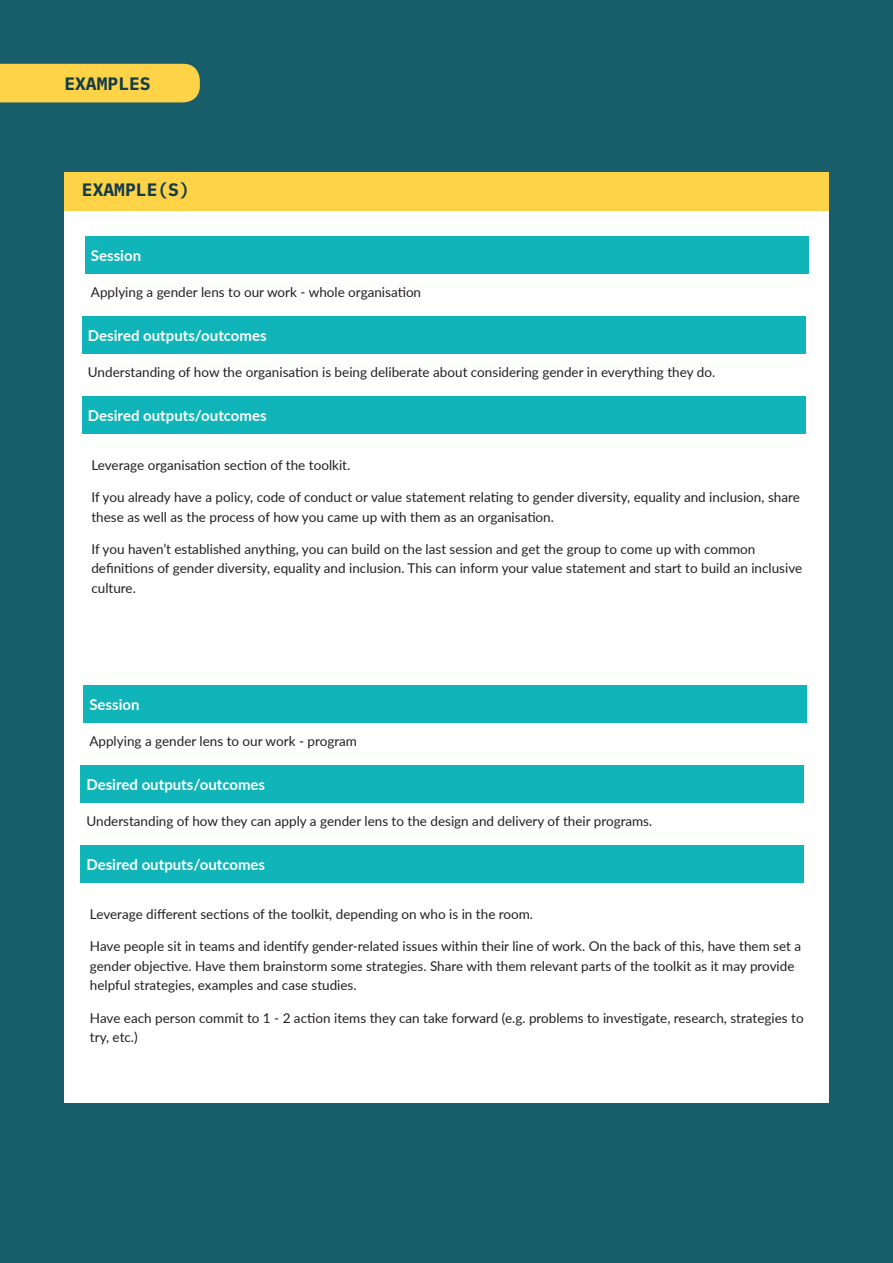
<style>
.page{position:relative;width:893px;height:1263px;background:#175d6a}
.page>*{position:absolute;margin:0;border:0;box-sizing:border-box;transform-origin:0 0}
.Heading_2__Captions{font:700 18px "IBM Plex Mono";color:#133c48}
.t1{font:700 15px "Lato";color:#fff}
.Numbered_Points{font:13.5px/19.5px "Lato";color:#231f20}
</style>
<div class="page">
<div style="left:0;top:64px;width:200px;height:38px;background:#ffd348"></div>
<div style="left:64px;top:202px;width:764px;height:900px;background:#fff"></div>
<div style="left:64px;top:172px;width:764px;height:39px;background:#ffd348"></div>
<div style="left:85px;top:236px;width:723px;height:38px;background:#0fb5b8"></div>
<div style="left:83px;top:685px;width:724px;height:38px;background:#0fb5b8"></div>
<div style="left:82px;top:316px;width:723px;height:37px;background:#0fb5b8"></div>
<div style="left:80px;top:765px;width:724px;height:38px;background:#0fb5b8"></div>
<div style="left:82px;top:396px;width:723px;height:37px;background:#0fb5b8"></div>
<div style="left:80px;top:845px;width:724px;height:38px;background:#0fb5b8"></div>
<p class="Heading_2__Captions" style="left:64px;top:69px;width:88px">EXAMPLES</p>
<p class="Heading_2__Captions" style="left:82px;top:176px;width:109px">EXAMPLE(S)</p>
<p class="t1" style="left:91px;top:244px;width:52px">Session</p>
<p class="Numbered_Points" style="left:91px;top:282px;width:332px">Applying a gender lens to our work - whole organisation</p>
<p class="t1" style="left:88px;top:324px;width:180px">Desired outputs/outcomes</p>
<p class="Numbered_Points" style="left:88px;top:362px;width:629px">Understanding of how the organisation is being deliberate about considering gender in everything they do.</p>
<p class="t1" style="left:88px;top:404px;width:180px">Desired outputs/outcomes</p>
<p class="Numbered_Points" style="left:91px;top:455px;width:260px">Leverage organisation section of the toolkit.</p>
<p class="Numbered_Points" style="left:91px;top:487px;width:710px">If you already have a policy, code of conduct or value statement relating to gender diversity, equality and inclusion, share these as well as the process of how you came up with them as an organisation.</p>
<p class="Numbered_Points" style="left:91px;top:539px;width:712px">If you haven’t established anything, you can build on the last session and get the group to come up with common definitions of gender diversity, equality and inclusion. This can inform your value statement and start to build an inclusive culture.</p>
<p class="t1" style="left:89px;top:693px;width:52px">Session</p>
<p class="Numbered_Points" style="left:89px;top:731px;width:269px">Applying a gender lens to our work - program</p>
<p class="t1" style="left:86px;top:773px;width:180px">Desired outputs/outcomes</p>
<p class="Numbered_Points" style="left:86px;top:811px;width:567px">Understanding of how they can apply a gender lens to the design and delivery of their programs.</p>
<p class="t1" style="left:86px;top:853px;width:180px">Desired outputs/outcomes</p>
<p class="Numbered_Points" style="left:90px;top:904px;width:445px">Leverage different sections of the toolkit, depending on who is in the room.</p>
<p class="Numbered_Points" style="left:90px;top:936px;width:713px">Have people sit in teams and identify gender-related issues within their line of work. On the back of this, have them set a gender objective. Have them brainstorm some strategies. Share with them relevant parts of the toolkit as it may provide helpful strategies, examples and case studies.</p>
<p class="Numbered_Points" style="left:90px;top:1007px;width:715px">Have each person commit to 1 - 2 action items they can take forward (e.g. problems to investigate, research, strategies to try, etc.)</p>
</div>
